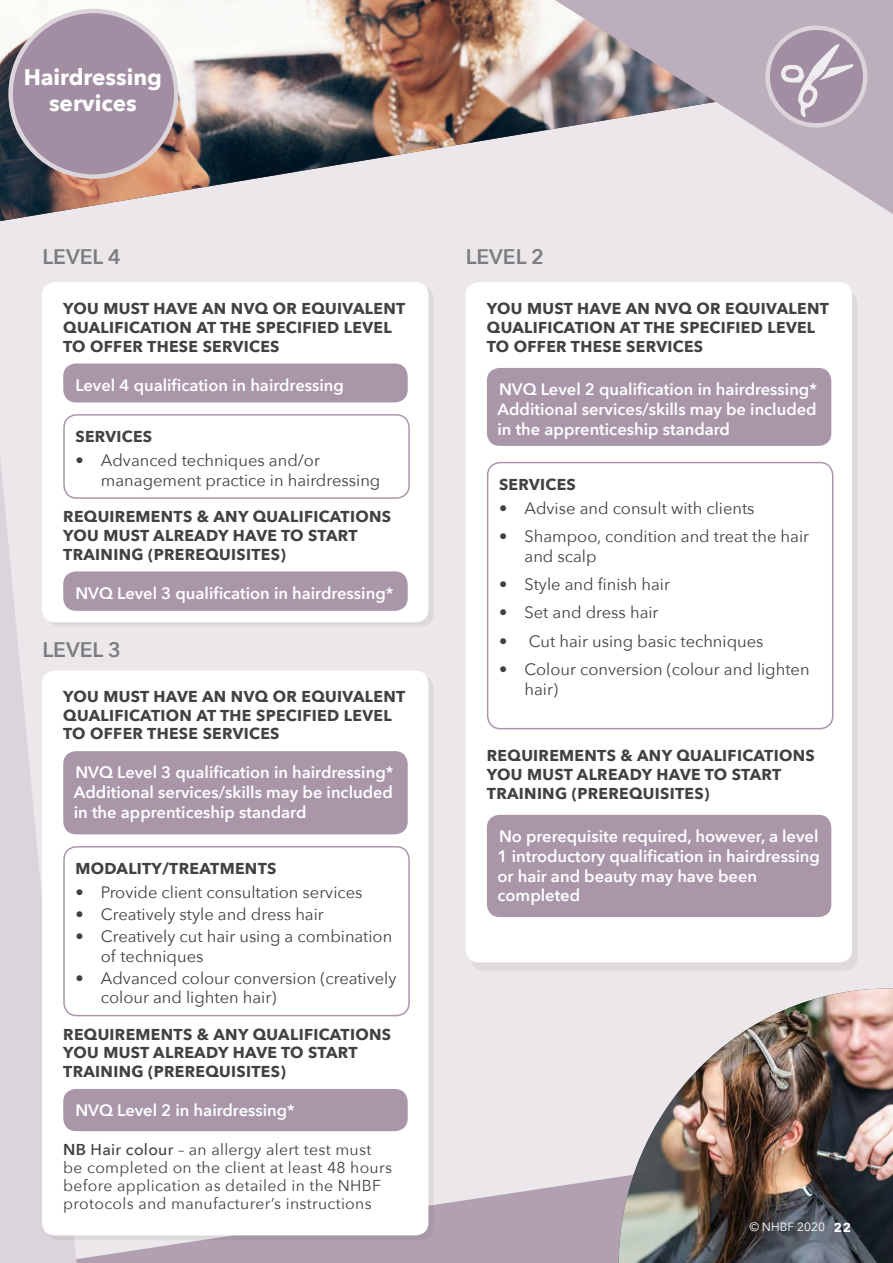
<style>
.page{position:relative;width:893px;height:1263px;background:#ebe7ea}
.page>*{position:absolute;margin:0;border:0;box-sizing:border-box;transform-origin:0 0}
.t1{font:700 22.5px/25.5px "Avenir Next";color:#fff;text-align:center}
.t2{font:600 21px "Avenir Next";color:#7b7c7f}
.t3{font:600 16.5px/19.8px "Avenir Next";color:#fff}
.t4{font:16.5px/19.8px "Avenir Next";color:#414042}
.t5{font:700 15.75px/18.9px "Avenir Next";letter-spacing:.02em;color:#414042}
.t6{font:15.75px/18px "Avenir Next";letter-spacing:.02em;color:#414042}
.t7{font:700 12.75px "Avenir Next";color:#fff}
.t8{font:12px "Avenir Next";color:#fff}
.s1{font-weight:600}
.s2{font-weight:500}
</style>
<div class="page">
<svg style="left:77px;top:1177px;width:542px;height:86px;fill:#b0a0b0"></svg>
<svg style="left:0;top:460px;width:77px;height:803px;fill:#dcd4db"></svg>
<img style="left:619px;top:988px;width:274px;height:275px">
<img style="left:0;top:0;width:555px;height:221px">
<svg style="left:555px;top:0;width:338px;height:214px"></svg>
<svg style="left:768px;top:28px;width:97px;height:97px;background:#ab9aac"></svg>
<div style="left:765px;top:26px;width:102px;height:102px;border:4px solid #dcd4db;border-radius:50%"></div>
<div style="left:11px;top:11px;width:165px;height:166px;background:#a18ea2;border-radius:50%"></div>
<div style="left:8px;top:9px;width:170px;height:170px;border:4px solid #dcd4db;border-radius:50%"></div>
<div style="left:47px;top:286px;width:387px;height:340px;background:linear-gradient(to right,#e3e0e2,#e2dfe1);border-radius:13px"></div>
<div style="left:42px;top:282px;width:386px;height:340px;background:#fff;border-radius:13px"></div>
<div style="left:63px;top:363px;width:345px;height:39px;background:#a996a9;border-radius:13px"></div>
<div style="left:63px;top:414px;width:347px;height:85px;border:2px solid #a996a9;border-radius:13px"></div>
<div style="left:63px;top:571px;width:345px;height:40px;background:#a996a9;border-radius:13px"></div>
<svg style="left:47px;top:675px;width:387px;height:565px;fill:#ddd9dc"></svg>
<div style="left:42px;top:671px;width:386px;height:564px;background:#fff;border-radius:13px"></div>
<div style="left:63px;top:751px;width:345px;height:83px;background:#a996a9;border-radius:13px"></div>
<div style="left:63px;top:846px;width:347px;height:170px;border:2px solid #a996a9;border-radius:13px"></div>
<div style="left:63px;top:1089px;width:345px;height:42px;background:#a996a9;border-radius:13px"></div>
<div style="left:471px;top:290px;width:386px;height:680px;background:linear-gradient(to right,#e0dddf,#e0dcdf);border-radius:13px"></div>
<div style="left:466px;top:282px;width:386px;height:680px;background:#fff;border-radius:13px"></div>
<div style="left:487px;top:368px;width:344px;height:78px;background:#a996a9;border-radius:13px"></div>
<div style="left:487px;top:462px;width:346px;height:267px;border:2px solid #a996a9;border-radius:13px"></div>
<div style="left:487px;top:815px;width:344px;height:102px;background:#a996a9;border-radius:13px"></div>
<svg style="left:780px;top:44px;width:73px;height:73px"></svg>
<p class="t1" style="left:24px;top:64px;width:140px">Hairdressing services</p>
<p class="t2" style="left:43px;top:239px;width:80px">LEVEL 4</p>
<p class="t5" style="left:63px;top:299px;width:344px">YOU MUST HAVE AN NVQ OR EQUIVALENT<br>QUALIFICATION AT THE SPECIFIED LEVEL<br>TO OFFER THESE SERVICES</p>
<p class="t3" style="left:75px;top:375px;width:270px">Level 4 qualification in hairdressing</p>
<p class="t5" style="left:75px;top:427px;width:78px">SERVICES</p>
<p class="t4" style="left:101px;top:450px;width:281px;text-indent:-26px">• Advanced techniques and/or management practice in hairdressing</p>
<p class="t5" style="left:63px;top:507px;width:329px">REQUIREMENTS &amp; ANY QUALIFICATIONS<br>YOU MUST ALREADY HAVE TO START<br>TRAINING (PREREQUISITES)</p>
<p class="t3" style="left:75px;top:582px;width:319px">NVQ Level 3 qualification in hairdressing*</p>
<p class="t2" style="left:43px;top:632px;width:80px">LEVEL 3</p>
<p class="t5" style="left:63px;top:686px;width:344px">YOU MUST HAVE AN NVQ OR EQUIVALENT<br>QUALIFICATION AT THE SPECIFIED LEVEL<br>TO OFFER THESE SERVICES</p>
<p class="t3" style="left:75px;top:762px;width:319px">NVQ Level 3 qualification in hairdressing*</p>
<p class="t3" style="left:74px;top:782px;width:321px">Additional services/skills may be included in the apprenticeship standard</p>
<p class="t5" style="left:75px;top:859px;width:203px">MODALITY/TREATMENTS</p>
<p class="t4" style="left:75px;top:882px;width:289px">• Provide client consultation services</p>
<p class="t4" style="left:75px;top:903px;width:250px">• Creatively style and dress hair</p>
<p class="t4" style="left:101px;top:925px;width:293px;text-indent:-26px">• Creatively cut hair using a combination of techniques</p>
<p class="t4" style="left:101px;top:967px;width:297px;text-indent:-26px">• Advanced colour conversion (creatively colour and lighten hair)</p>
<p class="t5" style="left:63px;top:1024px;width:329px">REQUIREMENTS &amp; ANY QUALIFICATIONS<br>YOU MUST ALREADY HAVE TO START<br>TRAINING (PREREQUISITES)</p>
<p class="t3" style="left:75px;top:1100px;width:221px">NVQ Level 2 in hairdressing*</p>
<p class="t6" style="left:63px;top:1140px;width:330px"><span class="s1">NB</span> <span class="s2">Hair colour</span> – an allergy alert test must be completed on the client at least 48 hours before application as detailed in the NHBF protocols and manufacturer’s instructions</p>
<p class="t2" style="left:466px;top:239px;width:80px">LEVEL 2</p>
<p class="t5" style="left:487px;top:299px;width:344px">YOU MUST HAVE AN NVQ OR EQUIVALENT<br>QUALIFICATION AT THE SPECIFIED LEVEL<br>TO OFFER THESE SERVICES</p>
<p class="t3" style="left:499px;top:379px;width:319px">NVQ Level 2 qualification in hairdressing*</p>
<p class="t3" style="left:497px;top:399px;width:321px">Additional services/skills may be included in the apprenticeship standard</p>
<p class="t5" style="left:499px;top:474px;width:78px">SERVICES</p>
<p class="t4" style="left:499px;top:497px;width:257px">• Advise and consult with clients</p>
<p class="t4" style="left:524px;top:526px;width:286px;text-indent:-26px">• Shampoo, condition and treat the hair and scalp</p>
<p class="t4" style="left:499px;top:574px;width:173px">• Style and finish hair</p>
<p class="t4" style="left:499px;top:602px;width:161px">• Set and dress hair</p>
<p class="t4" style="left:499px;top:630px;width:266px">• Cut hair using basic techniques</p>
<p class="t4" style="left:524px;top:659px;width:287px;text-indent:-26px">• Colour conversion (colour and lighten hair)</p>
<p class="t5" style="left:487px;top:746px;width:329px">REQUIREMENTS &amp; ANY QUALIFICATIONS<br>YOU MUST ALREADY HAVE TO START<br>TRAINING (PREREQUISITES)</p>
<p class="t3" style="left:497px;top:826px;width:324px">No prerequisite required, however, a level 1 introductory qualification in hairdressing or hair and beauty may have been completed</p>
<p class="t8" style="left:749px;top:1217px;width:77px">© NHBF 2020</p>
<p class="t7" style="left:834px;top:1216px;width:19px">22</p>
</div>
